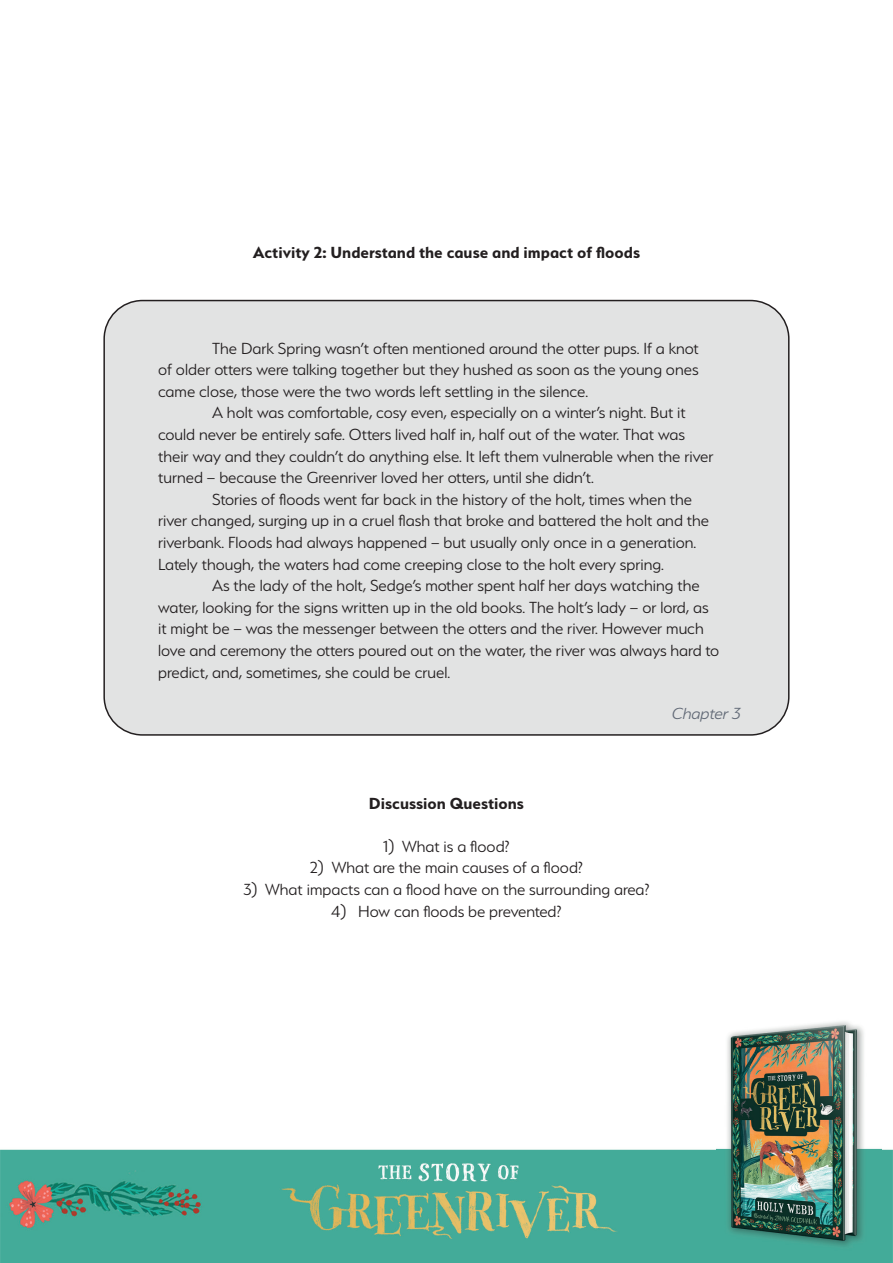
<style>
.page{position:relative;width:893px;height:1263px;background:#fff}
.page>*{position:absolute;margin:0;border:0;box-sizing:border-box;transform-origin:0 0}
.t1{font:300 18px/21.6px "Serenity";color:#231f20}
.t2{font:700 18px "Serenity";color:#231f20}
.t3{font:italic 300 18px "Serenity";color:#616976}
</style>
<div class="page">
<img style="left:0;top:299px;width:893px;height:964px">
<div style="left:104px;top:301px;width:685px;height:434px;background:#e2e3e3;border-radius:38px"></div>
<div style="left:103px;top:300px;width:686px;height:436px;border:2px solid #231f20;border-radius:38px"></div>
<img style="left:717px;top:1017px;width:164px;height:245px">
<p class="t2" style="left:253px;top:242px;width:389px">Activity 2: Understand the cause and impact of floods</p>
<p class="t1" style="left:158px;top:337px;width:542px;text-align:justify;text-indent:54px">The Dark Spring wasn’t often mentioned around the otter pups. If a knot of older otters were talking together but they hushed as soon as the young ones came close, those were the two words left settling in the silence.</p>
<p class="t1" style="left:158px;top:402px;width:557px;text-indent:54px">A holt was comfortable, cosy even, especially on a winter’s night. But it could never be entirely safe. Otters lived half in, half out of the water. That was their way and they couldn’t do anything else. It left them vulnerable when the river turned – because the Greenriver loved her otters, until she didn’t.</p>
<p class="t1" style="left:158px;top:488px;width:553px;text-indent:54px">Stories of floods went far back in the history of the holt, times when the river changed, surging up in a cruel flash that broke and battered the holt and the riverbank. Floods had always happened – but usually only once in a generation.<br>Lately though, the waters had come creeping close to the holt every spring.</p>
<p class="t1" style="left:158px;top:575px;width:563px;text-indent:54px">As the lady of the holt, Sedge’s mother spent half her days watching the water, looking for the signs written up in the old books. The holt’s lady – or lord, as it might be – was the messenger between the otters and the river. However much love and ceremony the otters poured out on the water, the river was always hard to predict, and, sometimes, she could be cruel.</p>
<p class="t3" style="left:672px;top:704px;width:70px">Chapter 3</p>
<p class="t2" style="left:369px;top:793px;width:157px">Discussion Questions</p>
<p class="t1" style="left:383px;top:835px;width:128px">1) What is a flood?</p>
<p class="t1" style="left:310px;top:857px;width:275px">2) What are the main causes of a flood?</p>
<p class="t1" style="left:243px;top:878px;width:408px">3) What impacts can a flood have on the surrounding area?</p>
<p class="t1" style="left:331px;top:900px;width:232px">4) How can floods be prevented?</p>
</div>
